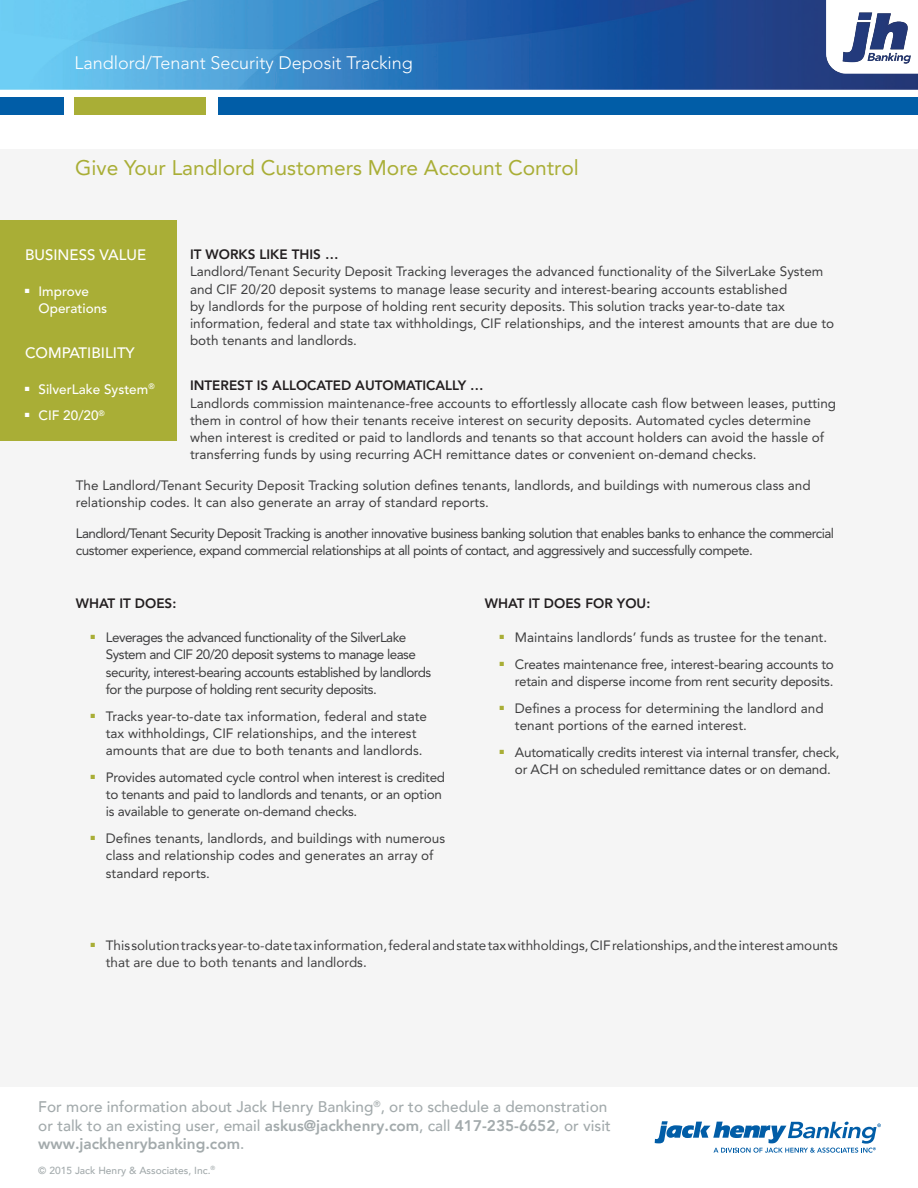
<style>
.page{position:relative;width:918px;height:1188px;background:#fff}
.page>*{position:absolute;margin:0;border:0;box-sizing:border-box;transform-origin:0 0}
.HEADLINE{font:21px "Avenir LT Std";color:#a9ae36}
.PRODUCT_NAME_-_TOP_O{font:300 18px "Avenir LT Std";color:#fff}
.t1{font:500 15.3px/18.5px "Avenir";color:#a3aaac}
.HEADLINE_-_SIDE_BAR{font:500 15px "Avenir LT Std";color:#fff}
.BODY_TEXT{font:13.5px/17.2px "Avenir LT Std";color:#3e3e3f}
.BODY_TEXT-2{font:13.5px/17.2px "Avenir LT Std";letter-spacing:-.04em;color:#3e3e3f}
.BODY_TEXT-3{font:13.5px/17.2px "Avenir LT Std";letter-spacing:-.02em;color:#3e3e3f}
.t2{font:13.5px/17.2px "Avenir";color:#3e3e3f}
.TEXT_HEADLINE{font:800 13.5px "Avenir LT Std";color:#231f20}
.t3{font:500 13.5px/17.2px "Avenir LT Std";color:#fff}
.t4{font:500 10.2px "Avenir";color:#a3aaac}
.s1{font-weight:800}
</style>
<div class="page">
<img style="left:0;top:0;width:918px;height:89px">
<div style="left:0;top:97px;width:64px;height:17px;background:#015da7"></div>
<div style="left:75px;top:97px;width:131px;height:17px;background:#a9ae36"></div>
<div style="left:218px;top:97px;width:700px;height:17px;background:#015da7"></div>
<div style="left:0;top:149px;width:918px;height:937px;background:#f5f5f5"></div>
<div style="left:0;top:220px;width:177px;height:221px;background:#a9ae36"></div>
<img style="left:827px;top:0;width:91px;height:74px">
<svg style="left:655px;top:1121px;width:226px;height:32px"></svg>
<p class="PRODUCT_NAME_-_TOP_O" style="left:75px;top:52px;width:340px">Landlord/Tenant Security Deposit Tracking</p>
<p class="HEADLINE" style="left:75px;top:156px;width:505px">Give Your Landlord Customers More Account Control</p>
<p class="TEXT_HEADLINE" style="left:190px;top:247px;width:150px">IT WORKS LIKE THIS …</p>
<p class="BODY_TEXT" style="left:190px;top:263px;width:646px">Landlord/Tenant Security Deposit Tracking leverages the advanced functionality of the SilverLake System and CIF 20/20 deposit systems to manage lease security and interest-bearing accounts established<br>by landlords for the purpose of holding rent security deposits. This solution tracks year-to-date tax information, federal and state tax withholdings, CIF relationships, and the interest amounts that are due to both tenants and landlords.</p>
<p class="TEXT_HEADLINE" style="left:190px;top:378px;width:295px">INTEREST IS ALLOCATED AUTOMATICALLY …</p>
<p class="BODY_TEXT" style="left:190px;top:395px;width:648px">Landlords commission maintenance-free accounts to effortlessly allocate cash flow between leases, putting them in control of how their tenants receive interest on security deposits. Automated cycles determine when interest is credited or paid to landlords and tenants so that account holders can avoid the hassle of transferring funds by using recurring ACH remittance dates or convenient on-demand checks.</p>
<p class="BODY_TEXT" style="left:76px;top:477px;width:736px">The Landlord/Tenant Security Deposit Tracking solution defines tenants, landlords, and buildings with numerous class and relationship codes. It can also generate an array of standard reports.</p>
<p class="BODY_TEXT-2" style="left:76px;top:525px;width:760px">Landlord/Tenant Security Deposit Tracking is another innovative business banking solution that enables banks to enhance the commercial customer experience, expand commercial relationships at all points of contact, and aggressively and successfully compete.</p>
<p class="HEADLINE_-_SIDE_BAR" style="left:25px;top:246px;width:123px">BUSINESS VALUE</p>
<p class="t3" style="left:39px;top:283px;width:70px;text-indent:-14px"><sup>■</sup> Improve<br>Operations</p>
<p class="HEADLINE_-_SIDE_BAR" style="left:25px;top:344px;width:111px">COMPATIBILITY</p>
<p class="t3" style="left:25px;top:381px;width:131px"><sup>■</sup> SilverLake System<sup>®</sup></p>
<p class="t3" style="left:25px;top:407px;width:81px"><sup>■</sup> CIF 20/20<sup>®</sup></p>
<p class="TEXT_HEADLINE" style="left:76px;top:595px;width:102px">WHAT IT DOES:</p>
<p class="BODY_TEXT-2" style="left:106px;top:629px;width:327px;text-indent:-15px"><sup>■</sup> Leverages the advanced functionality of the SilverLake System and CIF 20/20 deposit systems to manage lease security, interest-bearing accounts established by landlords for the purpose of holding rent security deposits.</p>
<p class="BODY_TEXT" style="left:106px;top:707px;width:323px;text-indent:-15px"><sup>■</sup> Tracks year-to-date tax information, federal and state tax withholdings, CIF relationships, and the interest amounts that are due to both tenants and landlords.</p>
<p class="BODY_TEXT-3" style="left:106px;top:769px;width:341px;text-indent:-15px"><sup>■</sup> Provides automated cycle control when interest is credited to tenants and paid to landlords and tenants, or an option is available to generate on-demand checks.</p>
<p class="BODY_TEXT" style="left:106px;top:830px;width:341px;text-indent:-15px"><sup>■</sup> Defines tenants, landlords, and buildings with numerous class and relationship codes and generates an array of standard reports.</p>
<p class="TEXT_HEADLINE" style="left:485px;top:595px;width:167px">WHAT IT DOES FOR YOU:</p>
<p class="BODY_TEXT" style="left:500px;top:629px;width:329px"><sup>■</sup> Maintains landlords’ funds as trustee for the tenant.</p>
<p class="BODY_TEXT-3" style="left:500px;top:656px;width:335px;text-align:right"><sup>■</sup> Creates maintenance free, interest-bearing accounts to retain and disperse income from rent security deposits.</p>
<p class="BODY_TEXT" style="left:515px;top:700px;width:310px;text-indent:-15px"><sup>■</sup> Defines a process for determining the landlord and tenant portions of the earned interest.</p>
<p class="BODY_TEXT-3" style="left:500px;top:744px;width:341px;text-align:center"><sup>■</sup> Automatically credits interest via internal transfer, check, or ACH on scheduled remittance dates or on demand.</p>
<p class="t2" style="left:106px;top:936px;width:734px;text-indent:-15px"><sup>■</sup> This solution tracks year-to-date tax information, federal and state tax withholdings, CIF relationships, and the interest amounts that are due to both tenants and landlords.</p>
<p class="t1" style="left:38px;top:1097px;width:574px">For more information about Jack Henry Banking<sup>®</sup>, or to schedule a demonstration or talk to an existing user, email <span class="s1">askus@jackhenry.com</span>, call <span class="s1">417-235-6652</span>, or visit <span class="s1">www.jackhenrybanking.com</span>.</p>
<p class="t4" style="left:38px;top:1161px;width:179px">© 2015 Jack Henry &amp; Associates, Inc.<sup>®</sup></p>
</div>
